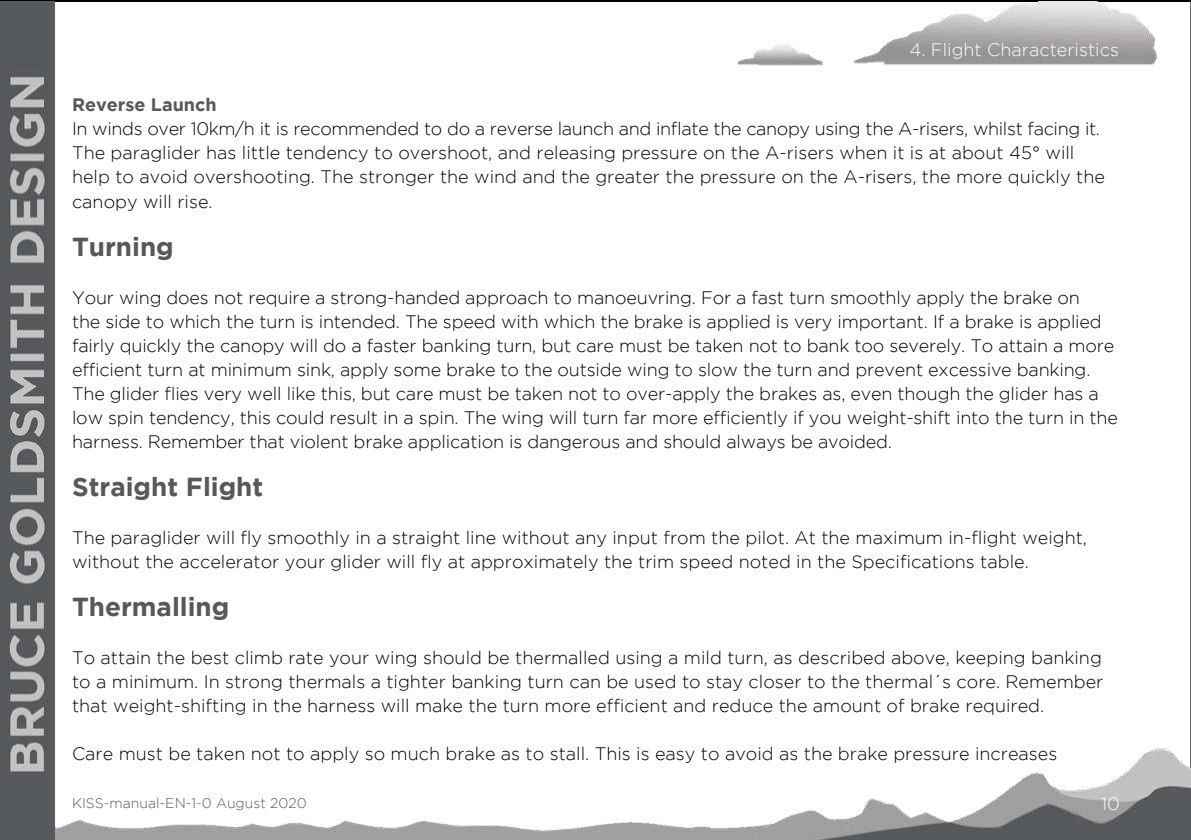
<style>
.page{position:relative;width:1191px;height:840px;background:#fff}
.page>*{position:absolute;margin:0;border:0;box-sizing:border-box;transform-origin:0 0}
.t1{font:700 26px "Gotham";color:#57585b}
.t2{font:300 18px/24px "Gotham";letter-spacing:-.01em;color:#000}
.t3{font:300 18px "Gotham";color:#fff}
.t4{font:700 18px "Gotham";color:#57585b}
.t5{font:300 14px "Gotham";color:#57585b}
</style>
<div class="page">
<img style="left:0;top:1px;width:1191px;height:838px">
<p class="t3" style="left:909px;top:41px;width:211px">4. Flight Characteristics</p>
<p class="t4" style="left:72px;top:97px;width:146px">Reverse Launch</p>
<p class="t2" style="left:72px;top:117px;width:1034px">In winds over 10km/h it is recommended to do a reverse launch and inflate the canopy using the A-risers, whilst facing it.<br>The paraglider has little tendency to overshoot, and releasing pressure on the A-risers when it is at about 45° will help to avoid overshooting. The stronger the wind and the greater the pressure on the A-risers, the more quickly the canopy will rise.</p>
<h1 class="t1" style="left:72px;top:235px;width:103px">Turning</h1>
<p class="t2" style="left:72px;top:286px;width:1047px">Your wing does not require a strong-handed approach to manoeuvring. For a fast turn smoothly apply the brake on<br>the side to which the turn is intended. The speed with which the brake is applied is very important. If a brake is applied fairly quickly the canopy will do a faster banking turn, but care must be taken not to bank too severely. To attain a more efficient turn at minimum sink, apply some brake to the outside wing to slow the turn and prevent excessive banking.<br>The glider flies very well like this, but care must be taken not to over-apply the brakes as, even though the glider has a low spin tendency, this could result in a spin. The wing will turn far more efficiently if you weight-shift into the turn in the harness. Remember that violent brake application is dangerous and should always be avoided.</p>
<h1 class="t1" style="left:72px;top:471px;width:193px">Straight Flight</h1>
<p class="t2" style="left:72px;top:525px;width:1016px">The paraglider will fly smoothly in a straight line without any input from the pilot. At the maximum in-flight weight, without the accelerator your glider will fly at approximately the trim speed noted in the Specifications table.</p>
<h1 class="t1" style="left:72px;top:595px;width:159px">Thermalling</h1>
<p class="t2" style="left:72px;top:646px;width:1033px;text-align:justify">To attain the best climb rate your wing should be thermalled using a mild turn, as described above, keeping banking to a minimum. In strong thermals a tighter banking turn can be used to stay closer to the thermal´s core. Remember that weight-shifting in the harness will make the turn more efficient and reduce the amount of brake required.</p>
<p class="t2" style="left:72px;top:742px;width:986px">Care must be taken not to apply so much brake as to stall. This is easy to avoid as the brake pressure increases</p>
<p class="t5" style="left:72px;top:796px;width:236px">KISS-manual-EN-1-0 August 2020</p>
<p class="t3" style="left:1101px;top:794px;width:20px">10</p>
</div>
